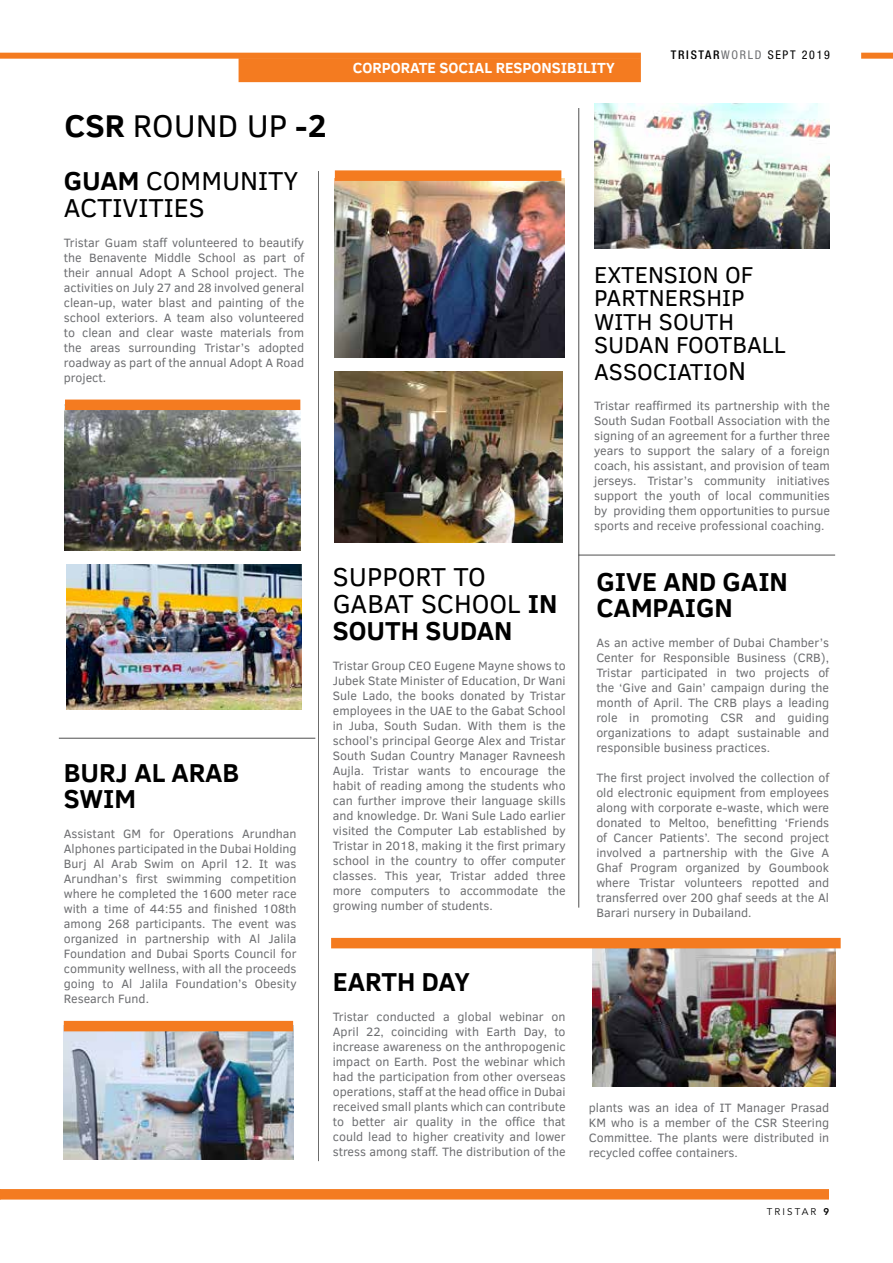
<style>
.page{position:relative;width:893px;height:1263px;background:#fff}
.page>*{position:absolute;margin:0;border:0;box-sizing:border-box;transform-origin:0 0}
.t1{font:32.25px "Clear Sans";color:#000}
.t2{font:26.55px/26.5px "Clear Sans";color:#000}
.t3{font:700 26.55px/26.5px "Clear Sans";color:#000}
.t4{font:23.55px/23.5px "Clear Sans";color:#000}
.t5{font:700 15px "Clear Sans";color:#fff}
.t6{font:12.3px/15px "Clear Sans";color:#6d6e71;text-align:justify}
.t7{font:condensed 12px "Helvetica Neue";letter-spacing:.14em;color:#000}
.t8{font:9.75px "Avenir";letter-spacing:.22em;color:#000}
.s1{font-weight:500}
.s2{color:#6d6e71}
.s3{font-weight:700}
.s4{font-size:26.55px}
.s5{font-weight:800}
</style>
<div class="page">
<div style="left:0;top:53px;width:641px;height:6px;background:#f47b20"></div>
<div style="left:861px;top:53px;width:32px;height:6px;background:#f47b20"></div>
<div style="left:239px;top:58px;width:402px;height:24px;background:#f47b20"></div>
<div style="left:0;top:1189px;width:829px;height:10px;background:#f47b20"></div>
<img style="left:595px;top:104px;width:235px;height:145px">
<img style="left:592px;top:948px;width:243px;height:138px">
<img style="left:335px;top:179px;width:229px;height:178px">
<img style="left:335px;top:371px;width:228px;height:172px">
<div style="left:335px;top:170px;width:226px;height:11px;background:#f47b20"></div>
<div style="left:331px;top:938px;width:510px;height:10px;background:#f47b20"></div>
<img style="left:65px;top:410px;width:235px;height:140px">
<div style="left:65px;top:400px;width:235px;height:10px;background:#f47b20"></div>
<img style="left:66px;top:564px;width:235px;height:146px">
<img style="left:64px;top:1031px;width:229px;height:128px">
<hr style="left:318px;top:171px;width:1px;height:990px;background:#000">
<hr style="left:578px;top:108px;width:1px;height:800px;background:#000">
<hr style="left:579px;top:555px;width:256px;height:1px;background:#000">
<hr style="left:59px;top:738px;width:256px;height:1px;background:#000">
<div style="left:64px;top:1021px;width:229px;height:10px;background:#f47b20"></div>
<p class="t5" style="left:353px;top:57px;width:263px">CORPORATE SOCIAL RESPONSIBILITY</p>
<p class="t7" style="left:671px;top:47px;width:160px"><span class="s1">TRISTAR</span><span class="s2">WORLD</span> SEPT 2019</p>
<h1 class="t1" style="left:65px;top:104px;width:264px"><span class="s3">CSR</span> ROUND UP <span class="s3">-2</span></h1>
<h2 class="t2" style="left:64px;top:168px;width:236px"><span class="s3">GUAM</span> COMMUNITY<br>ACTIVITIES</h2>
<p class="t6" style="left:64px;top:235px;width:242px">Tristar Guam staff volunteered to beautify the Benavente Middle School as part of their annual Adopt A School project. The activities on July 27 and 28 involved general clean-up, water blast and painting of the school exteriors. A team also volunteered to clean and clear waste materials from the areas surrounding Tristar’s adopted roadway as part of the annual Adopt A Road project.</p>
<h2 class="t3" style="left:64px;top:758px;width:177px">BURJ AL ARAB<br>SWIM</h2>
<p class="t6" style="left:64px;top:826px;width:234px">Assistant GM for Operations Arundhan Alphones participated in the Dubai Holding Burj Al Arab Swim on April 12. It was Arundhan’s first swimming competition where he completed the 1600 meter race with a time of 44:55 and finished 108th among 268 participants. The event was organized in partnership with Al Jalila Foundation and Dubai Sports Council for community wellness, with all the proceeds going to Al Jalila Foundation’s Obesity Research Fund.</p>
<h2 class="t2" style="left:333px;top:564px;width:226px">SUPPORT TO<br>GABAT SCHOOL <span class="s3">IN<br>SOUTH SUDAN</span></h2>
<p class="t6" style="left:333px;top:658px;width:234px">Tristar Group CEO Eugene Mayne shows to Jubek State Minister of Education, Dr Wani Sule Lado, the books donated by Tristar employees in the UAE to the Gabat School in Juba, South Sudan. With them is the school’s principal George Alex and Tristar South Sudan Country Manager Ravneesh Aujla. Tristar wants to encourage the habit of reading among the students who can further improve their language skills and knowledge. Dr. Wani Sule Lado earlier visited the Computer Lab established by Tristar in 2018, making it the first primary school in the country to offer computer classes. This year, Tristar added three more computers to accommodate the growing number of students.</p>
<h2 class="t3" style="left:333px;top:968px;width:139px">EARTH DAY</h2>
<p class="t6" style="left:333px;top:1010px;width:234px">Tristar conducted a global webinar on April 22, coinciding with Earth Day, to increase awareness on the anthropogenic impact on Earth. Post the webinar which had the participation from other overseas operations, staff at the head office in Dubai received small plants which can contribute to better air quality in the office that could lead to higher creativity and lower stress among staff. The distribution of the</p>
<h3 class="t4" style="left:594px;top:263px;width:193px">EXTENSION OF<br>PARTNERSHIP<br>WITH SOUTH<br>SUDAN FOOTBALL</h3>
<h3 class="t4" style="left:594px;top:360px;width:154px">ASSOCIATIO<span class="s4">N</span></h3>
<p class="t6" style="left:594px;top:398px;width:237px">Tristar reaffirmed its partnership with the South Sudan Football Association with the signing of an agreement for a further three years to support the salary of a foreign coach, his assistant, and provision of team jerseys. Tristar’s community initiatives support the youth of local communities by providing them opportunities to pursue sports and receive professional coaching.</p>
<h2 class="t3" style="left:596px;top:567px;width:193px">GIVE AND GAIN<br>CAMPAIGN</h2>
<p class="t6" style="left:596px;top:636px;width:234px">As an active member of Dubai Chamber’s Center for Responsible Business (CRB), Tristar participated in two projects of the ‘Give and Gain’ campaign during the month of April. The CRB plays a leading role in promoting CSR and guiding organizations to adapt sustainable and responsible business practices.</p>
<p class="t6" style="left:596px;top:771px;width:234px">The first project involved the collection of old electronic equipment from employees along with corporate e-waste, which were donated to Meltoo, benefitting ‘Friends of Cancer Patients’. The second project involved a partnership with the Give A Ghaf Program organized by Goumbook where Tristar volunteers repotted and transferred over 200 ghaf seeds at the Al Barari nursery in Dubailand.</p>
<p class="t6" style="left:589px;top:1100px;width:242px">plants was an idea of IT Manager Prasad KM who is a member of the CSR Steering Committee. The plants were distributed in recycled coffee containers.</p>
<p class="t8" style="left:767px;top:1206px;width:64px">TRISTAR <span class="s5">9</span></p>
</div>
